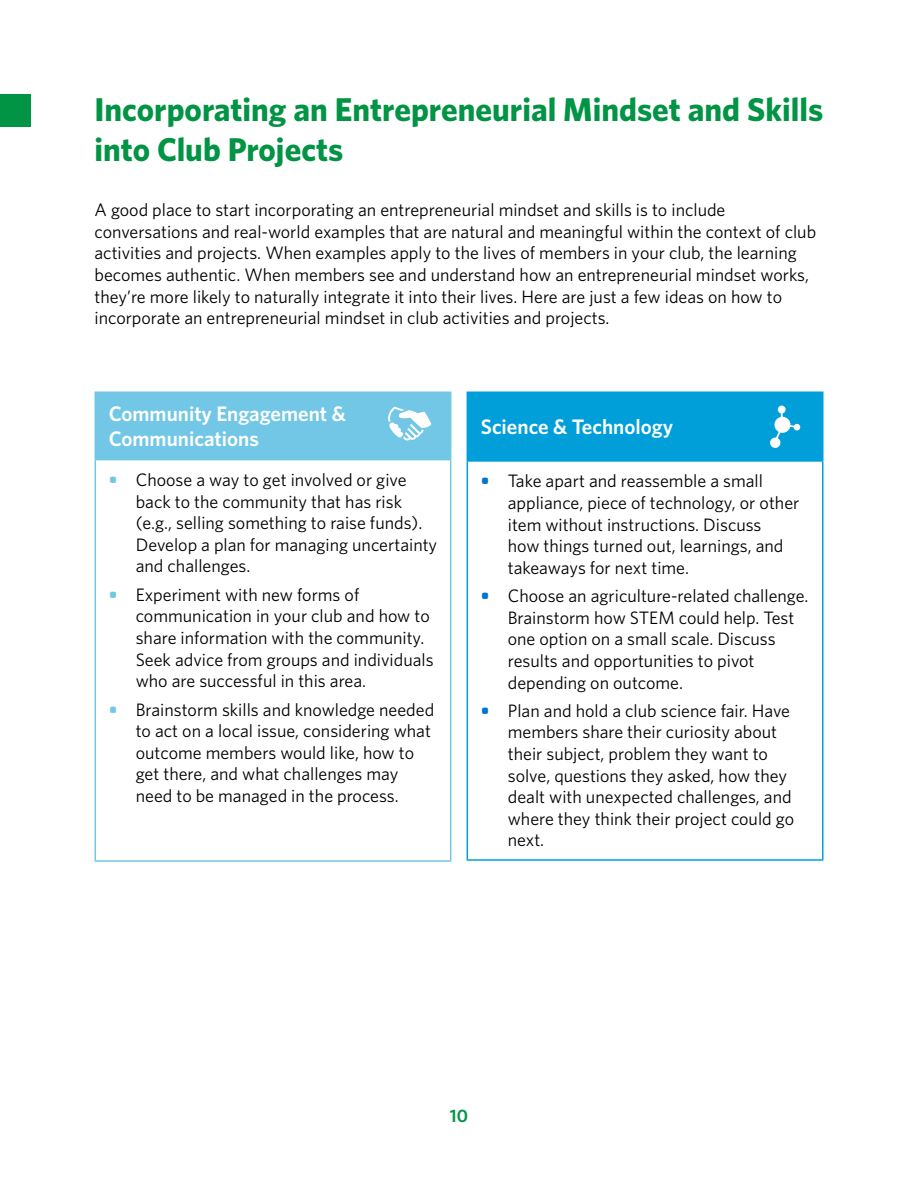
<style>
.page{position:relative;width:918px;height:1188px;background:#fff}
.page>*{position:absolute;margin:0;border:0;box-sizing:border-box;transform-origin:0 0}
.Header_1{font:700 33px/39.6px "Whitney";color:#009444}
.Table_Header{font:600 21px/25.2px "Whitney";color:#fff}
.Body{font:18px/21.6px "Whitney";color:#000}
.t1{font:600 18px "Whitney";color:#039447}
.s1{font-weight:700;color:#72c7e7}
.s2{font-weight:700;color:#0073cf}
</style>
<div class="page">
<div style="left:0;top:94px;width:32px;height:33px;background:#009444"></div>
<div style="left:95px;top:392px;width:356px;height:68px;background:#72c7e7"></div>
<hr style="left:94px;top:459px;width:357px;height:1px;background:#72c7e7">
<hr style="left:94px;top:392px;width:357px;height:1px;background:#72c7e7">
<hr style="left:94px;top:393px;width:2px;height:66px;background:#72c7e7">
<hr style="left:94px;top:460px;width:2px;height:400px;background:#72c7e7">
<hr style="left:450px;top:460px;width:1px;height:400px;background:#72c7e7">
<hr style="left:94px;top:860px;width:357px;height:2px;background:#72c7e7">
<svg style="left:388px;top:407px;width:43px;height:33px"></svg>
<div style="left:467px;top:392px;width:356px;height:69px;background:#009fda"></div>
<hr style="left:467px;top:460px;width:357px;height:2px;background:#009fda">
<hr style="left:467px;top:392px;width:357px;height:1px;background:#009fda">
<hr style="left:822px;top:393px;width:2px;height:67px;background:#009fda">
<hr style="left:467px;top:462px;width:1px;height:397px;background:#009fda">
<hr style="left:822px;top:462px;width:2px;height:397px;background:#009fda">
<hr style="left:467px;top:859px;width:357px;height:2px;background:#009fda">
<div style="left:778px;top:406px;width:8px;height:7px;background:#fff;border-radius:50%"></div>
<div style="left:770px;top:438px;width:10px;height:10px;background:#fff;border-radius:50%"></div>
<svg style="left:773px;top:408px;width:27px;height:36px"></svg>
<p class="Header_1" style="left:94px;top:89px;width:730px">Incorporating an Entrepreneurial Mindset and Skills into Club Projects</p>
<p class="Body" style="left:94px;top:199px;width:723px">A good place to start incorporating an entrepreneurial mindset and skills is to include conversations and real-world examples that are natural and meaningful within the context of club activities and projects. When examples apply to the lives of members in your club, the learning becomes authentic. When members see and understand how an entrepreneurial mindset works, they’re more likely to naturally integrate it into their lives. Here are just a few ideas on how to incorporate an entrepreneurial mindset in club activities and projects.</p>
<p class="Table_Header" style="left:109px;top:400px;width:239px">Community Engagement &amp;<br>Communications</p>
<p class="Body" style="left:136px;top:469px;width:303px;text-indent:-27px"><span class="s1">•</span> Choose a way to get involved or give back to the community that has risk (e.g., selling something to raise funds).<br>Develop a plan for managing uncertainty and challenges.</p>
<p class="Body" style="left:136px;top:583px;width:299px;text-indent:-27px"><span class="s1">•</span> Experiment with new forms of communication in your club and how to share information with the community.<br>Seek advice from groups and individuals who are successful in this area.</p>
<p class="Body" style="left:136px;top:698px;width:300px;text-indent:-27px"><span class="s1">•</span> Brainstorm skills and knowledge needed to act on a local issue, considering what outcome members would like, how to get there, and what challenges may need to be managed in the process.</p>
<p class="Table_Header" style="left:481px;top:414px;width:194px">Science &amp; Technology</p>
<p class="Body" style="left:508px;top:470px;width:293px;text-indent:-27px"><span class="s2">•</span> Take apart and reassemble a small appliance, piece of technology, or other item without instructions. Discuss<br>how things turned out, learnings, and takeaways for next time.</p>
<p class="Body" style="left:508px;top:585px;width:302px;text-indent:-27px"><span class="s2">•</span> Choose an agriculture-related challenge.<br>Brainstorm how STEM could help. Test one option on a small scale. Discuss results and opportunities to pivot depending on outcome.</p>
<p class="Body" style="left:508px;top:699px;width:288px;text-indent:-27px"><span class="s2">•</span> Plan and hold a club science fair. Have members share their curiosity about their subject, problem they want to solve, questions they asked, how they dealt with unexpected challenges, and where they think their project could go next.</p>
<p class="t1" style="left:450px;top:1105px;width:20px">10</p>
</div>
